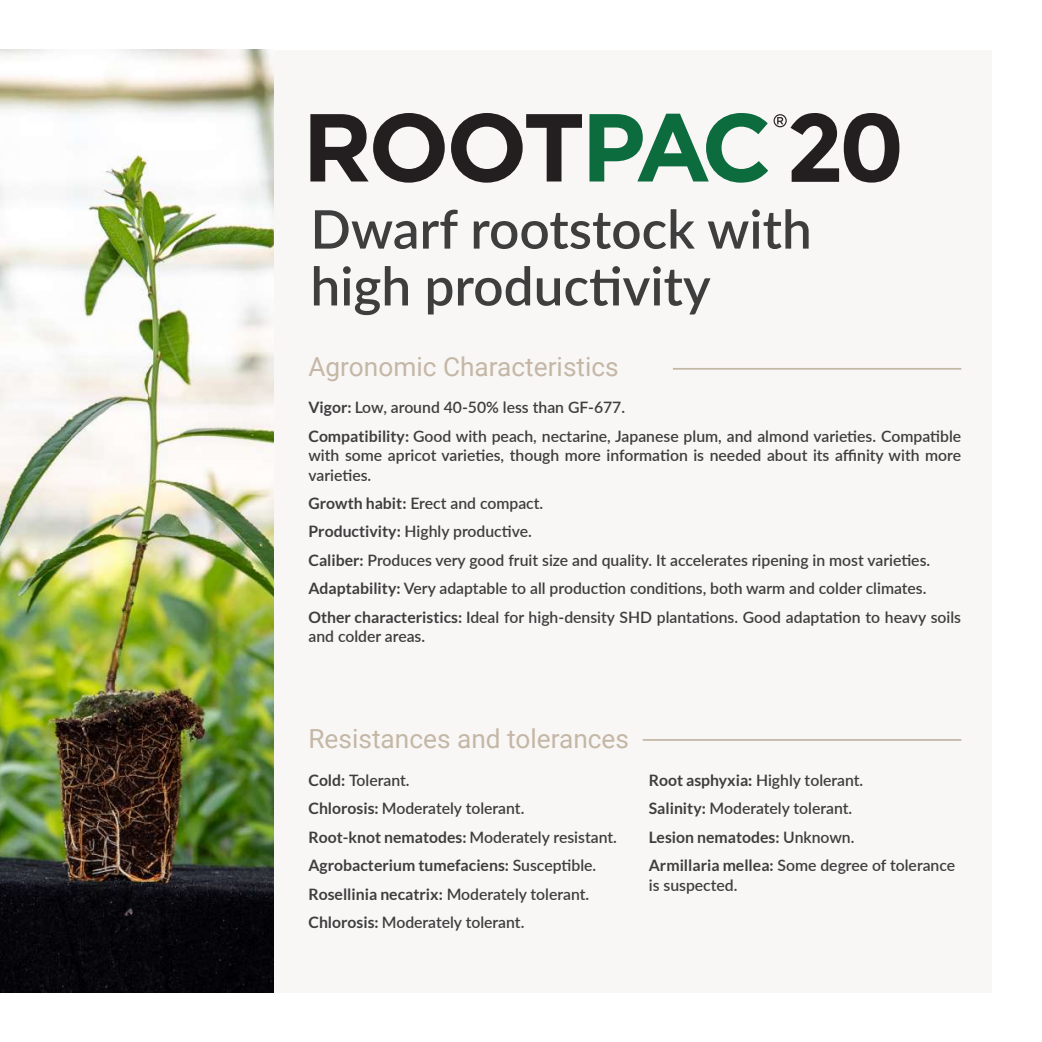
<style>
.page{position:relative;width:1042px;height:1042px;background:#fff}
.page>*{position:absolute;margin:0;border:0;box-sizing:border-box;transform-origin:0 0}
.t1{font:600 53.2px/56.9px "Lato";color:#3e3e3f}
.t2{font:26.25px "Roboto";color:#c4b7a6}
.t3{font:600 15.75px/28.3px "Lato";color:#3e3e3f}
.s1{font-weight:700}
.s2{font-weight:800}
</style>
<div class="page">
<div style="left:50px;top:50px;width:942px;height:942px;background:#f9f7f6"></div>
<svg style="left:310px;top:113px;width:135px;height:70px"></svg>
<svg style="left:451px;top:113px;width:131px;height:70px"></svg>
<svg style="left:589px;top:113px;width:310px;height:70px"></svg>
<hr style="left:673px;top:368px;width:288px;height:2px;background:#c4b7a6">
<hr style="left:643px;top:739px;width:318px;height:2px;background:#c4b7a6">
<img style="left:0;top:50px;width:274px;height:942px">
<h1 class="t1" style="left:310px;top:198px;width:503px">Dwarf rootstock with high productivity</h1>
<h2 class="t2" style="left:308px;top:348px;width:312px">Agronomic Characteristics</h2>
<p class="t3" style="left:308px;top:392px;width:654px"><span class="s1">Vigor:</span> Low, around 40-50% less than GF-677.<br><span class="s1">Compatibility:</span> Good with peach, nectarine, Japanese plum, and almond varieties. Compatible</p>
<p class="t3" style="left:308px;top:445px;width:654px;line-height:19.6px">with some apricot varieties, though more information is needed about its affinity with more varieties.</p>
<p class="t3" style="left:308px;top:488px;width:654px"><span class="s1">Growth habit:</span> Erect and compact.<br><span class="s1">Productivity:</span> Highly productive.<br><span class="s1">Caliber:</span> Produces very good fruit size and quality. It accelerates ripening in most varieties.<br><span class="s1">Adaptability:</span> Very adaptable to all production conditions, both warm and colder climates.<br><span class="s1">Other characteristics:</span> Ideal for high-density SHD plantations. Good adaptation to heavy soils</p>
<p class="t3" style="left:308px;top:621px;width:118px">and colder areas.</p>
<h2 class="t2" style="left:308px;top:720px;width:322px">Resistances and tolerances</h2>
<p class="t3" style="left:308px;top:765px;width:310px"><span class="s1">Cold:</span> Tolerant.<br><span class="s1">Chlorosis:</span> Moderately tolerant.<br><span class="s1">Root-knot nematodes:</span> Moderately resistant.<br><span class="s1">Agrobacterium tumefaciens:</span> Susceptible.<br><span class="s1">Rosellinia necatrix:</span> Moderately tolerant.<br><span class="s1">Chlorosis:</span> Moderately tolerant.</p>
<p class="t3" style="left:649px;top:765px;width:308px"><span class="s1">Root asphyxia</span><span class="s2">:</span> Highly tolerant.<br><span class="s1">Salinity:</span> Moderately tolerant.<br><span class="s1">Lesion nematodes:</span> Unknown.<br><span class="s1">Armillaria mellea:</span> Some degree of tolerance</p>
<p class="t3" style="left:649px;top:870px;width:90px">is suspected.</p>
</div>
